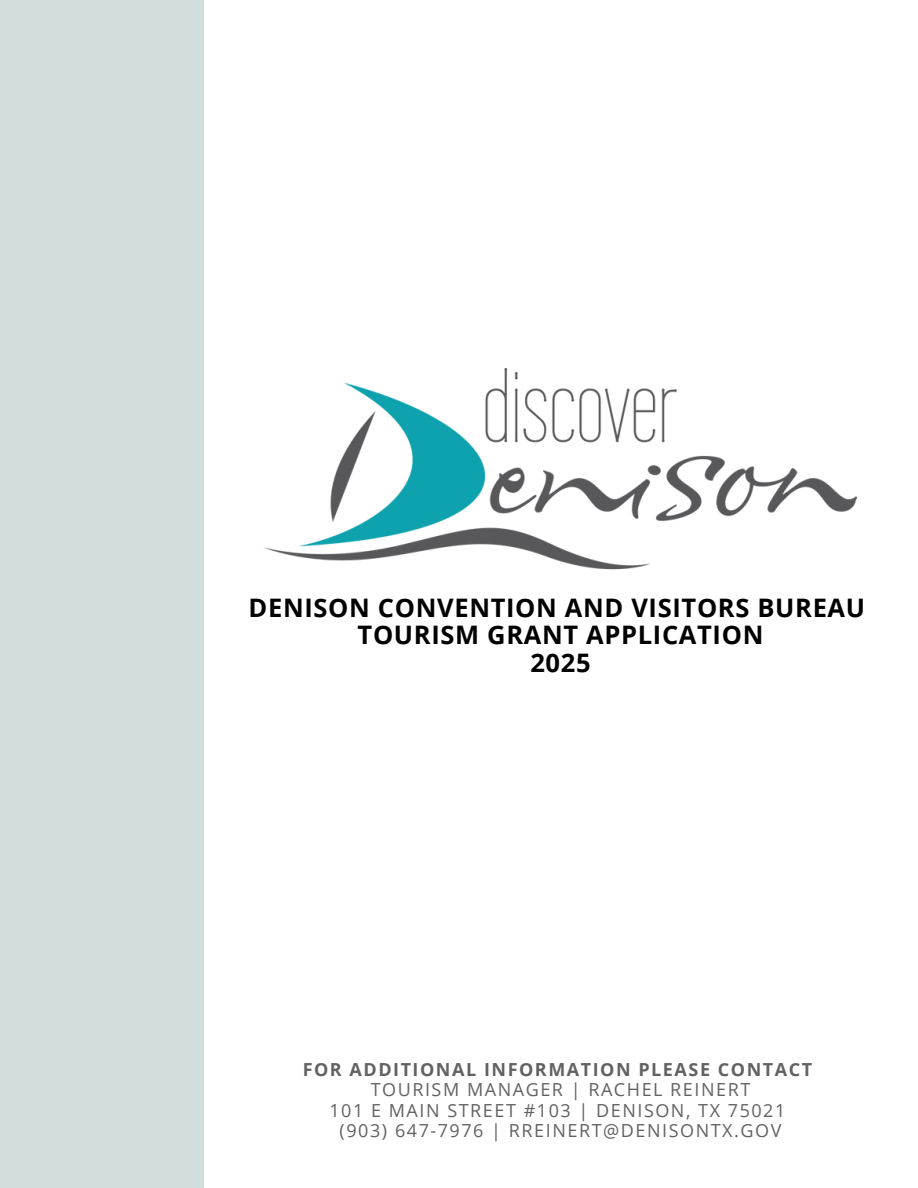
<style>
.page{position:relative;width:918px;height:1188px;background:#fff}
.page>*{position:absolute;margin:0;border:0;box-sizing:border-box;transform-origin:0 0}
.t1{font:700 25.5px/27.3px "Open Sans";letter-spacing:.025em;color:#000;text-align:center}
.t2{font:18px "Open Sans";letter-spacing:.085em;color:#626262}
.t3{font:700 18px "Open Sans";letter-spacing:.085em;color:#626262}
</style>
<div class="page">
<div style="left:0;top:0;width:203px;height:1188px;background:#d2ddde"></div>
<img style="left:264px;top:368px;width:593px;height:202px">
<p class="t1" style="left:249px;top:593px;width:618px">DENISON CONVENTION AND VISITORS BUREAU<br>TOURISM GRANT APPLICATION<br>2025</p>
<h1 class="t3" style="left:303px;top:1057px;width:511px">FOR ADDITIONAL INFORMATION PLEASE CONTACT</h1>
<p class="t2" style="left:371px;top:1077px;width:381px">TOURISM MANAGER | RACHEL REINERT</p>
<p class="t2" style="left:329px;top:1097px;width:458px">101 E MAIN STREET #103 | DENISON, TX 75021</p>
<p class="t2" style="left:340px;top:1118px;width:443px">(903) 647-7976 | RREINERT@DENISONTX.GOV</p>
</div>
